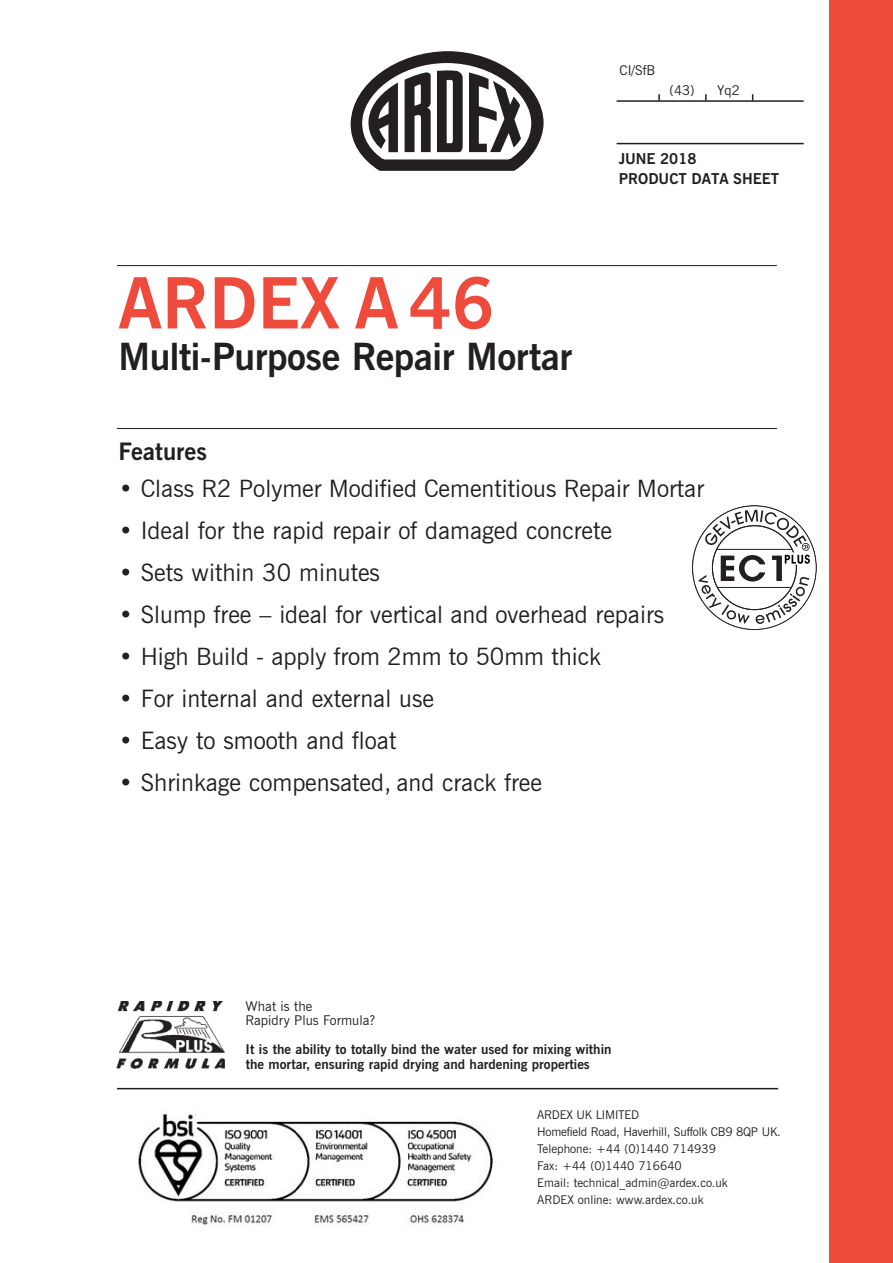
<style>
.page{position:relative;width:893px;height:1263px;background:#fff}
.page>*{position:absolute;margin:0;border:0;box-sizing:border-box;transform-origin:0 0}
.t1{font:700 70.5px "News Gothic BT";color:#ef4b3d}
.t2{font:700 37.5px "News Gothic BT";letter-spacing:-.01em;color:#231f20}
.t3{font:24px "News Gothic BT";color:#231f20}
.t4{font:24px "News Goth BT";color:#231f20}
.t5{font:700 24px "News Gothic BT";color:#231f20}
.t6{font:700 15px/20.2px "News Gothic BT";color:#231f20}
.t7{font:700 13.5px/14.5px "News Gothic BT";color:#231f20}
.t8{font:13.5px/14.5px "News Gothic BT";color:#231f20}
.t9{font:12px/17.1px "News Gothic BT";color:#231f20}
.s1{font-family:"News Gothic BT"}
.s2{font-family:"News Goth BT"}
</style>
<div class="page">
<div style="left:829px;top:0;width:64px;height:1263px;background:#ef4b3d"></div>
<hr style="left:617px;top:100px;width:187px;height:2px;background:#231f20">
<hr style="left:617px;top:143px;width:187px;height:1px;background:#231f20">
<svg style="left:658px;top:94px;width:2px;height:7px"></svg>
<svg style="left:705px;top:94px;width:2px;height:7px"></svg>
<svg style="left:350px;top:51px;width:194px;height:120px"></svg>
<hr style="left:117px;top:265px;width:660px;height:1px;background:#231f20">
<hr style="left:117px;top:428px;width:660px;height:1px;background:#231f20">
<hr style="left:117px;top:1088px;width:661px;height:1px;background:#231f20">
<img style="left:117px;top:1001px;width:107px;height:67px">
<img style="left:138px;top:1113px;width:355px;height:113px">
<svg style="left:692px;top:506px;width:124px;height:123px"></svg>
<p class="t8" style="left:620px;top:64px;width:37px">CI/SfB</p>
<p class="t8" style="left:670px;top:84px;width:72px">(43) Yq2</p>
<h1 class="t1" style="left:118px;top:277px;width:378px">ARDEX A46</h1>
<h2 class="t2" style="left:118px;top:343px;width:455px">Multi-Purpose Repair Mortar</h2>
<p class="t6" style="left:619px;top:148px;width:162px">JUNE 2018<br>PRODUCT DATA SHEET</p>
<p class="t5" style="left:118px;top:442px;width:90px">Features</p>
<p class="t4" style="left:119px;top:474px;width:587px"><span class="s1">•</span> Class R2 Polymer Modified Cementitious Repair Mortar</p>
<p class="t3" style="left:119px;top:522px;width:495px">• Ideal for the rapid repair of damaged concrete</p>
<p class="t3" style="left:119px;top:564px;width:263px">• Sets within 30 minutes</p>
<p class="t3" style="left:119px;top:606px;width:547px">• Slump free – ideal for <span class="s2">vertical and overhead</span> repairs</p>
<p class="t4" style="left:119px;top:642px;width:484px"><span class="s1">•</span> High Build - apply from 2mm to 50mm thick</p>
<p class="t3" style="left:119px;top:690px;width:317px">• For internal and external use</p>
<p class="t3" style="left:119px;top:732px;width:279px">• Easy to smooth and float</p>
<p class="t3" style="left:119px;top:774px;width:425px">• Shrinkage compensated, and crack free</p>
<p class="t8" style="left:246px;top:1000px;width:131px">What is the<br>Rapidry Plus Formula?</p>
<p class="t7" style="left:246px;top:1043px;width:367px">It is the ability to totally bind the water used for mixing within the mortar, ensuring rapid drying and hardening properties</p>
<p class="t9" style="left:537px;top:1107px;width:245px">ARDEX UK LIMITED<br>Homefield Road, Haverhill, Suffolk CB9 8QP UK.<br>Telephone: +44 (0)1440 714939<br>Fax: +44 (0)1440 716640<br>Email: technical_admin@ardex.co.uk<br>ARDEX online: www.ardex.co.uk</p>
</div>
